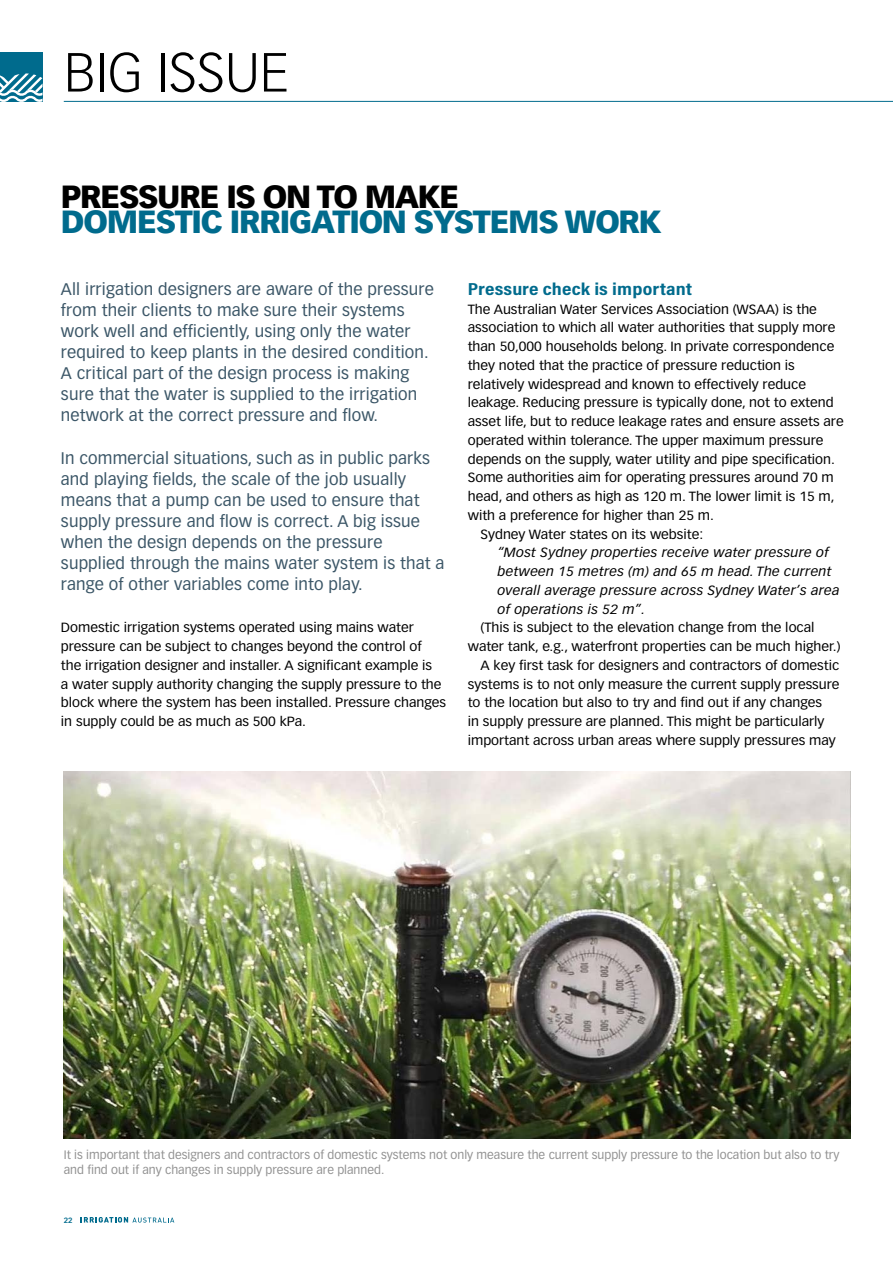
<style>
.page{position:relative;width:893px;height:1263px;background:#fff}
.page>*{position:absolute;margin:0;border:0;box-sizing:border-box;transform-origin:0 0}
.t1{font:300 54px "Vectora LH";color:#000}
.t2{font:900 31.5px "Vectora LH";letter-spacing:-.04em;color:#006b8d}
.t3{font:900 31.5px "Vectora LH";letter-spacing:-.04em;color:#000}
.t4{font:700 17.55px "Acumin Pro Cond";letter-spacing:.005em;color:#006b8d;scale:1.22 1}
.t5{font:16.5px/21px "Vectora LH";letter-spacing:.01em;color:#3b5667}
.t6{font:13.05px/18.8px "Vectora LH";color:#000;scale:1.05 1}
.t7{font:italic 13.05px/18.8px "Vectora LH";letter-spacing:.02em;color:#000;scale:1.05 1}
.t8{font:12px/14.4px "Vectora LH";color:#929292}
.t9{font:700 7.5px "Vectora LH";color:#006b8d}
</style>
<div class="page">
<svg style="left:81px;top:1217px;width:93px;height:5px"></svg>
<hr style="left:64px;top:101px;width:829px;height:1px;background:#006b8d">
<div style="left:0;top:52px;width:43px;height:50px;background:#006b8d"></div>
<svg style="left:0;top:73px;width:43px;height:29px"></svg>
<img style="left:64px;top:772px;width:786px;height:367px">
<h1 class="t1" style="left:64px;top:41px;width:227px">BIG ISSUE</h1>
<h2 class="t3" style="left:61px;top:177px;width:400px">PRESSURE IS ON TO MAKE</h2>
<h2 class="t2" style="left:61px;top:203px;width:602px">DOMESTIC IRRIGATION SYSTEMS WORK</h2>
<p class="t5" style="left:61px;top:279px;width:375px">All irrigation designers are aware of the pressure from their clients to make sure their systems work well and efficiently, using only the water required to keep plants in the desired condition.<br>A critical part of the design process is making sure that the water is supplied to the irrigation network at the correct pressure and flow.</p>
<p class="t5" style="left:61px;top:447px;width:385px">In commercial situations, such as in public parks and playing fields, the scale of the job usually means that a pump can be used to ensure that supply pressure and flow is correct. A big issue when the design depends on the pressure supplied through the mains water system is that a range of other variables come into play.</p>
<p class="t6" style="left:61px;top:618px;width:368px">Domestic irrigation systems operated using mains water pressure can be subject to changes beyond the control of<br>the irrigation designer and installer. A significant example is<br>a water supply authority changing the supply pressure to the block where the system has been installed. Pressure changes in supply could be as much as 500 kPa.</p>
<h3 class="t4" style="left:468px;top:277px;width:185px">Pressure check is important</h3>
<p class="t6" style="left:468px;top:300px;width:334px">The Australian Water Services Association (WSAA) is the</p>
<p class="t6" style="left:468px;top:318px;width:352px">association to which all water authorities that supply more</p>
<p class="t6" style="left:468px;top:337px;width:351px">than 50,000 households belong. In private correspondence</p>
<p class="t6" style="left:468px;top:356px;width:313px">they noted that the practice of pressure reduction is</p>
<p class="t6" style="left:468px;top:375px;width:324px">relatively widespread and known to effectively reduce</p>
<p class="t6" style="left:468px;top:393px;width:350px">leakage. Reducing pressure is typically done, not to extend</p>
<p class="t6" style="left:468px;top:412px;width:359px">asset life, but to reduce leakage rates and ensure assets are</p>
<p class="t6" style="left:468px;top:431px;width:340px">operated within tolerance. The upper maximum pressure</p>
<p class="t6" style="left:468px;top:450px;width:351px">depends on the supply, water utility and pipe specification.</p>
<p class="t6" style="left:468px;top:468px;width:350px">Some authorities aim for operating pressures around 70 m</p>
<p class="t6" style="left:468px;top:487px;width:351px">head, and others as high as 120 m. The lower limit is 15 m,</p>
<p class="t6" style="left:468px;top:506px;width:236px">with a preference for higher than 25 m.</p>
<p class="t6" style="left:480px;top:525px;width:214px">Sydney Water states on its website:</p>
<p class="t7" style="left:497px;top:543px;width:327px">“Most Sydney properties receive water pressure of between 15 metres (m) and 65 m head. The current overall average pressure across Sydney Water’s area of operations is 52 m”.</p>
<p class="t6" style="left:480px;top:618px;width:320px">(This is subject to the elevation change from the local</p>
<p class="t6" style="left:468px;top:637px;width:356px">water tank, e.g., waterfront properties can be much higher.)</p>
<p class="t6" style="left:480px;top:656px;width:343px">A key first task for designers and contractors of domestic</p>
<p class="t6" style="left:468px;top:675px;width:356px">systems is to not only measure the current supply pressure</p>
<p class="t6" style="left:468px;top:693px;width:339px">to the location but also to try and find out if any changes</p>
<p class="t6" style="left:468px;top:712px;width:341px">in supply pressure are planned. This might be particularly</p>
<p class="t6" style="left:468px;top:731px;width:352px">important across urban areas where supply pressures may</p>
<p class="t8" style="left:64px;top:1148px;width:777px">It is important that designers and contractors of domestic systems not only measure the current supply pressure to the location but also to try and find out if any changes in supply pressure are planned.</p>
<p class="t9" style="left:64px;top:1216px;width:10px">22</p>
</div>
